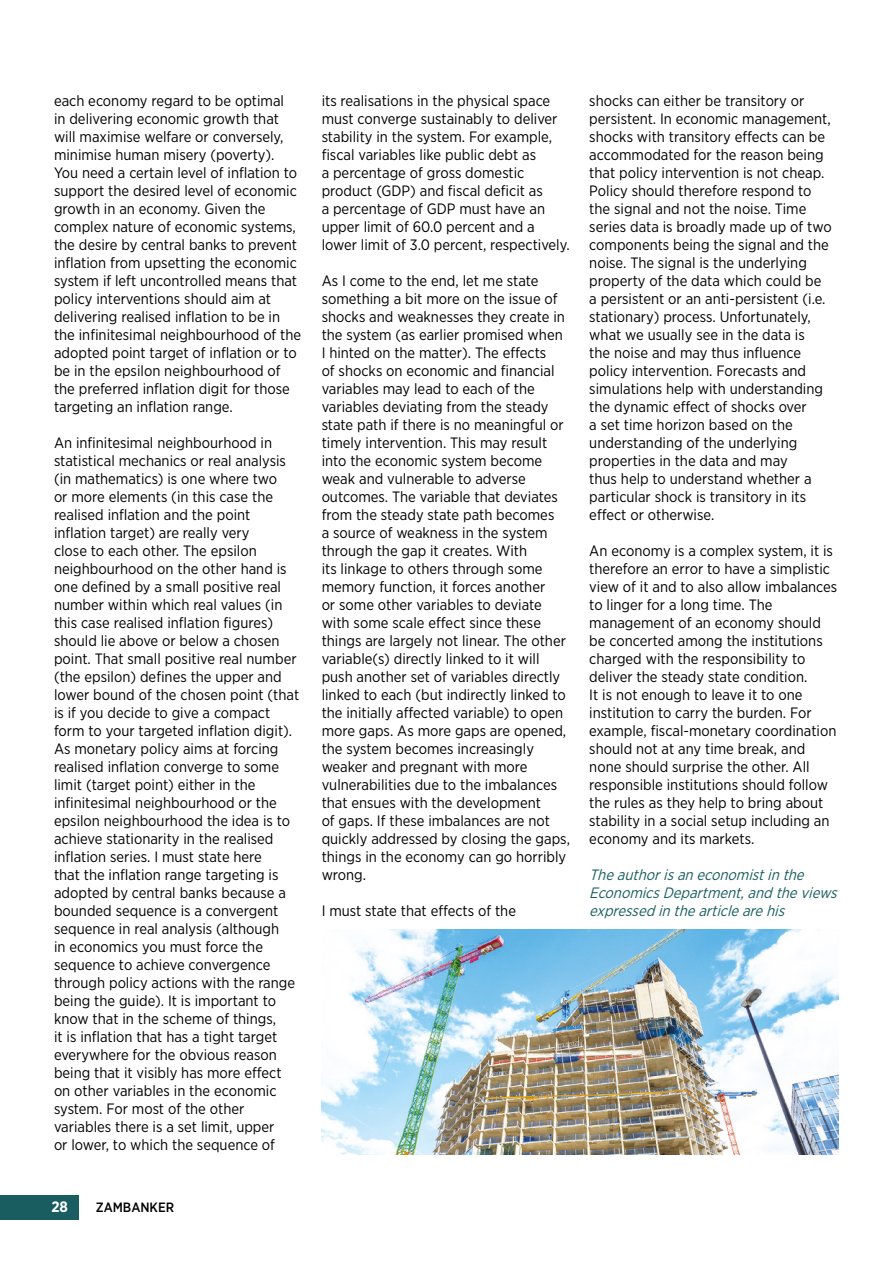
<style>
.page{position:relative;width:893px;height:1263px;background:#fff}
.page>*{position:absolute;margin:0;border:0;box-sizing:border-box;transform-origin:0 0}
.t1{font:15px/18px "Gotham Narrow";color:#000}
.Photo_caption___Auth{font:italic 15px/18px "Gotham Narrow";color:#195d60}
.t2{font:700 15px "Gotham Narrow";color:#fff}
.t3{font:500 13.5px "Gotham Narrow";color:#000}
</style>
<div class="page">
<div style="left:0;top:1195px;width:79px;height:25px;background:#195d60"></div>
<img style="left:322px;top:929px;width:517px;height:225px">
<p class="t1" style="left:54px;top:91px;width:249px">each economy regard to be optimal<br>in delivering economic growth that will maximise welfare or conversely, minimise human misery (poverty).<br>You need a certain level of inflation to support the desired level of economic growth in an economy. Given the complex nature of economic systems, the desire by central banks to prevent inflation from upsetting the economic system if left uncontrolled means that policy interventions should aim at delivering realised inflation to be in the infinitesimal neighbourhood of the adopted point target of inflation or to be in the epsilon neighbourhood of the preferred inflation digit for those targeting an inflation range.</p>
<p class="t1" style="left:54px;top:433px;width:247px">An infinitesimal neighbourhood in statistical mechanics or real analysis (in mathematics) is one where two<br>or more elements (in this case the realised inflation and the point inflation target) are really very<br>close to each other. The epsilon neighbourhood on the other hand is one defined by a small positive real number within which real values (in this case realised inflation figures) should lie above or below a chosen point. That small positive real number (the epsilon) defines the upper and lower bound of the chosen point (that is if you decide to give a compact form to your targeted inflation digit).<br>As monetary policy aims at forcing realised inflation converge to some limit (target point) either in the infinitesimal neighbourhood or the epsilon neighbourhood the idea is to achieve stationarity in the realised inflation series. I must state here<br>that the inflation range targeting is adopted by central banks because a bounded sequence is a convergent sequence in real analysis (although<br>in economics you must force the sequence to achieve convergence through policy actions with the range being the guide). It is important to know that in the scheme of things,<br>it is inflation that has a tight target everywhere for the obvious reason being that it visibly has more effect on other variables in the economic system. For most of the other variables there is a set limit, upper<br>or lower, to which the sequence of</p>
<p class="t2" style="left:51px;top:1197px;width:18px">28</p>
<p class="t3" style="left:96px;top:1199px;width:80px">ZAMBANKER</p>
<p class="t1" style="left:322px;top:91px;width:250px">its realisations in the physical space must converge sustainably to deliver stability in the system. For example, fiscal variables like public debt as<br>a percentage of gross domestic product (GDP) and fiscal deficit as<br>a percentage of GDP must have an upper limit of 60.0 percent and a lower limit of 3.0 percent, respectively.</p>
<p class="t1" style="left:322px;top:271px;width:250px">As I come to the end, let me state something a bit more on the issue of shocks and weaknesses they create in the system (as earlier promised when I hinted on the matter). The effects<br>of shocks on economic and financial variables may lead to each of the variables deviating from the steady state path if there is no meaningful or timely intervention. This may result into the economic system become weak and vulnerable to adverse outcomes. The variable that deviates from the steady state path becomes<br>a source of weakness in the system through the gap it creates. With<br>its linkage to others through some memory function, it forces another<br>or some other variables to deviate with some scale effect since these things are largely not linear. The other variable(s) directly linked to it will push another set of variables directly linked to each (but indirectly linked to the initially affected variable) to open more gaps. As more gaps are opened, the system becomes increasingly weaker and pregnant with more vulnerabilities due to the imbalances that ensues with the development<br>of gaps. If these imbalances are not quickly addressed by closing the gaps, things in the economy can go horribly wrong.</p>
<p class="t1" style="left:322px;top:901px;width:196px">I must state that effects of the</p>
<p class="t1" style="left:589px;top:91px;width:244px">shocks can either be transitory or persistent. In economic management, shocks with transitory effects can be accommodated for the reason being that policy intervention is not cheap.<br>Policy should therefore respond to the signal and not the noise. Time series data is broadly made up of two components being the signal and the noise. The signal is the underlying property of the data which could be a persistent or an anti-persistent (i.e. stationary) process. Unfortunately, what we usually see in the data is<br>the noise and may thus influence policy intervention. Forecasts and simulations help with understanding the dynamic effect of shocks over<br>a set time horizon based on the understanding of the underlying properties in the data and may<br>thus help to understand whether a particular shock is transitory in its effect or otherwise.</p>
<p class="t1" style="left:589px;top:541px;width:250px">An economy is a complex system, it is therefore an error to have a simplistic view of it and to also allow imbalances to linger for a long time. The management of an economy should be concerted among the institutions charged with the responsibility to deliver the steady state condition.<br>It is not enough to leave it to one institution to carry the burden. For example, fiscal-monetary coordination should not at any time break, and none should surprise the other. All responsible institutions should follow the rules as they help to bring about stability in a social setup including an economy and its markets.</p>
<p class="Photo_caption___Auth" style="left:589px;top:865px;width:254px">Theauthorisaneconomistinthe<br>EconomicsDepartment,andtheviews expressedinthearticlearehis</p>
</div>
